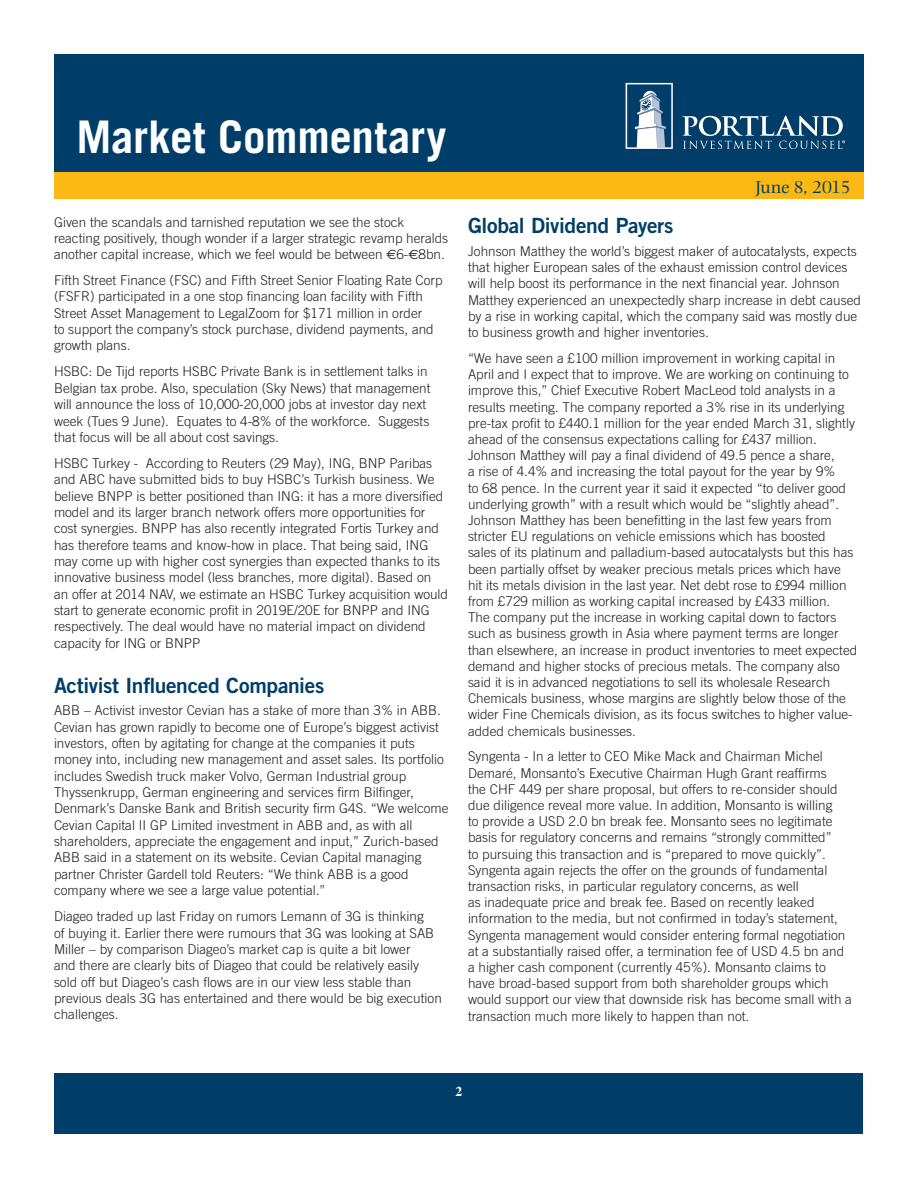
<style>
.page{position:relative;width:918px;height:1188px;background:#fff}
.page>*{position:absolute;margin:0;border:0;box-sizing:border-box;transform-origin:0 0}
.t1{font:700 45px "Trade Gothic";letter-spacing:-.005em;color:#fff}
.Article_-_Sub-head{font:21px "Trade Gothic Bold Two";letter-spacing:-.015em;color:#003e69}
.t2{font:18px "Photina";letter-spacing:-.035em;color:#003e69}
.Article_-_Body{font:300 13.5px/16.2px "Trade Gothic";color:#231f20}
.t3{font:700 13.5px "Times";color:#fff}
.s1{font-family:"Euro Sans";font-weight:400}
</style>
<div class="page">
<div style="left:54px;top:54px;width:810px;height:142px;background:#003e69"></div>
<svg style="left:626px;top:83px;width:47px;height:66px"></svg>
<svg style="left:682px;top:116px;width:163px;height:33px"></svg>
<div style="left:55px;top:1073px;width:808px;height:60px;background:#003e69"></div>
<div style="left:54px;top:172px;width:810px;height:28px;background:#fcb814"></div>
<h1 class="t1" style="left:76px;top:109px;width:371px">Market Commentary</h1>
<p class="Article_-_Body" style="left:54px;top:214px;width:396px">Given the scandals and tarnished reputation we see the stock reacting positively, though wonder if a larger strategic revamp heralds another capital increase, which we feel would be between <span class="s1">€</span>6-<span class="s1">€</span>8bn.</p>
<p class="Article_-_Body" style="left:54px;top:272px;width:390px">Fifth Street Finance (FSC) and Fifth Street Senior Floating Rate Corp (FSFR) participated in a one stop financing loan facility with Fifth Street Asset Management to LegalZoom for $171 million in order<br>to support the company’s stock purchase, dividend payments, and growth plans.</p>
<p class="Article_-_Body" style="left:54px;top:363px;width:378px">HSBC: De Tijd reports HSBC Private Bank is in settlement talks in Belgian tax probe. Also, speculation (Sky News) that management will announce the loss of 10,000-20,000 jobs at investor day next week (Tues 9 June). Equates to 4-8% of the workforce. Suggests that focus will be all about cost savings.</p>
<p class="Article_-_Body" style="left:54px;top:455px;width:396px">HSBC Turkey - According to Reuters (29 May), ING, BNP Paribas and ABC have submitted bids to buy HSBC’s Turkish business. We believe BNPP is better positioned than ING: it has a more diversified model and its larger branch network offers more opportunities for cost synergies. BNPP has also recently integrated Fortis Turkey and has therefore teams and know-how in place. That being said, ING may come up with higher cost synergies than expected thanks to its innovative business model (less branches, more digital). Based on an offer at 2014 NAV, we estimate an HSBC Turkey acquisition would start to generate economic profit in 2019E/20E for BNPP and ING respectively. The deal would have no material impact on dividend capacity for ING or BNPP</p>
<p class="Article_-_Sub-head" style="left:54px;top:672px;width:272px">Activist Influenced Companies</p>
<p class="Article_-_Body" style="left:54px;top:702px;width:396px">ABB – Activist investor Cevian has a stake of more than 3% in ABB.<br>Cevian has grown rapidly to become one of Europe’s biggest activist investors, often by agitating for change at the companies it puts money into, including new management and asset sales. Its portfolio includes Swedish truck maker Volvo, German Industrial group Thyssenkrupp, German engineering and services firm Bilfinger, Denmark’s Danske Bank and British security firm G4S. “We welcome Cevian Capital II GP Limited investment in ABB and, as with all shareholders, appreciate the engagement and input,” Zurich-based ABB said in a statement on its website. Cevian Capital managing partner Christer Gardell told Reuters: “We think ABB is a good company where we see a large value potential.”</p>
<p class="Article_-_Body" style="left:54px;top:908px;width:389px">Diageo traded up last Friday on rumors Lemann of 3G is thinking<br>of buying it. Earlier there were rumours that 3G was looking at SAB Miller – by comparison Diageo’s market cap is quite a bit lower<br>and there are clearly bits of Diageo that could be relatively easily sold off but Diageo’s cash flows are in our view less stable than previous deals 3G has entertained and there would be big execution challenges.</p>
<h3 class="t2" style="left:755px;top:177px;width:97px">June 8, 2015</h3>
<p class="Article_-_Sub-head" style="left:468px;top:212px;width:207px">Global Dividend Payers</p>
<p class="Article_-_Body" style="left:468px;top:243px;width:395px">Johnson Matthey the world’s biggest maker of autocatalysts, expects that higher European sales of the exhaust emission control devices will help boost its performance in the next financial year. Johnson Matthey experienced an unexpectedly sharp increase in debt caused by a rise in working capital, which the company said was mostly due to business growth and higher inventories.</p>
<p class="Article_-_Body" style="left:468px;top:350px;width:391px">“We have seen a £100 million improvement in working capital in April and I expect that to improve. We are working on continuing to improve this,” Chief Executive Robert MacLeod told analysts in a results meeting. The company reported a 3% rise in its underlying pre-tax profit to £440.1 million for the year ended March 31, slightly ahead of the consensus expectations calling for £437 million.<br>Johnson Matthey will pay a final dividend of 49.5 pence a share,<br>a rise of 4.4% and increasing the total payout for the year by 9%<br>to 68 pence. In the current year it said it expected “to deliver good underlying growth” with a result which would be “slightly ahead”.<br>Johnson Matthey has been benefitting in the last few years from stricter EU regulations on vehicle emissions which has boosted sales of its platinum and palladium-based autocatalysts but this has been partially offset by weaker precious metals prices which have hit its metals division in the last year. Net debt rose to £994 million from £729 million as working capital increased by £433 million.<br>The company put the increase in working capital down to factors such as business growth in Asia where payment terms are longer than elsewhere, an increase in product inventories to meet expected demand and higher stocks of precious metals. The company also said it is in advanced negotiations to sell its wholesale Research Chemicals business, whose margins are slightly below those of the wider Fine Chemicals division, as its focus switches to higher value&shy;added chemicals businesses.</p>
<p class="Article_-_Body" style="left:468px;top:748px;width:386px">Syngenta - In a letter to CEO Mike Mack and Chairman Michel Demaré, Monsanto’s Executive Chairman Hugh Grant reaffirms<br>the CHF 449 per share proposal, but offers to re-consider should due diligence reveal more value. In addition, Monsanto is willing<br>to provide a USD 2.0 bn break fee. Monsanto sees no legitimate basis for regulatory concerns and remains “strongly committed”<br>to pursuing this transaction and is “prepared to move quickly”.<br>Syngenta again rejects the offer on the grounds of fundamental transaction risks, in particular regulatory concerns, as well<br>as inadequate price and break fee. Based on recently leaked information to the media, but not confirmed in today’s statement, Syngenta management would consider entering formal negotiation at a substantially raised offer, a termination fee of USD 4.5 bn and a higher cash component (currently 45%). Monsanto claims to have broad-based support from both shareholder groups which would support our view that downside risk has become small with a transaction much more likely to happen than not.</p>
<p class="t3" style="left:456px;top:1079px;width:8px">2</p>
</div>
